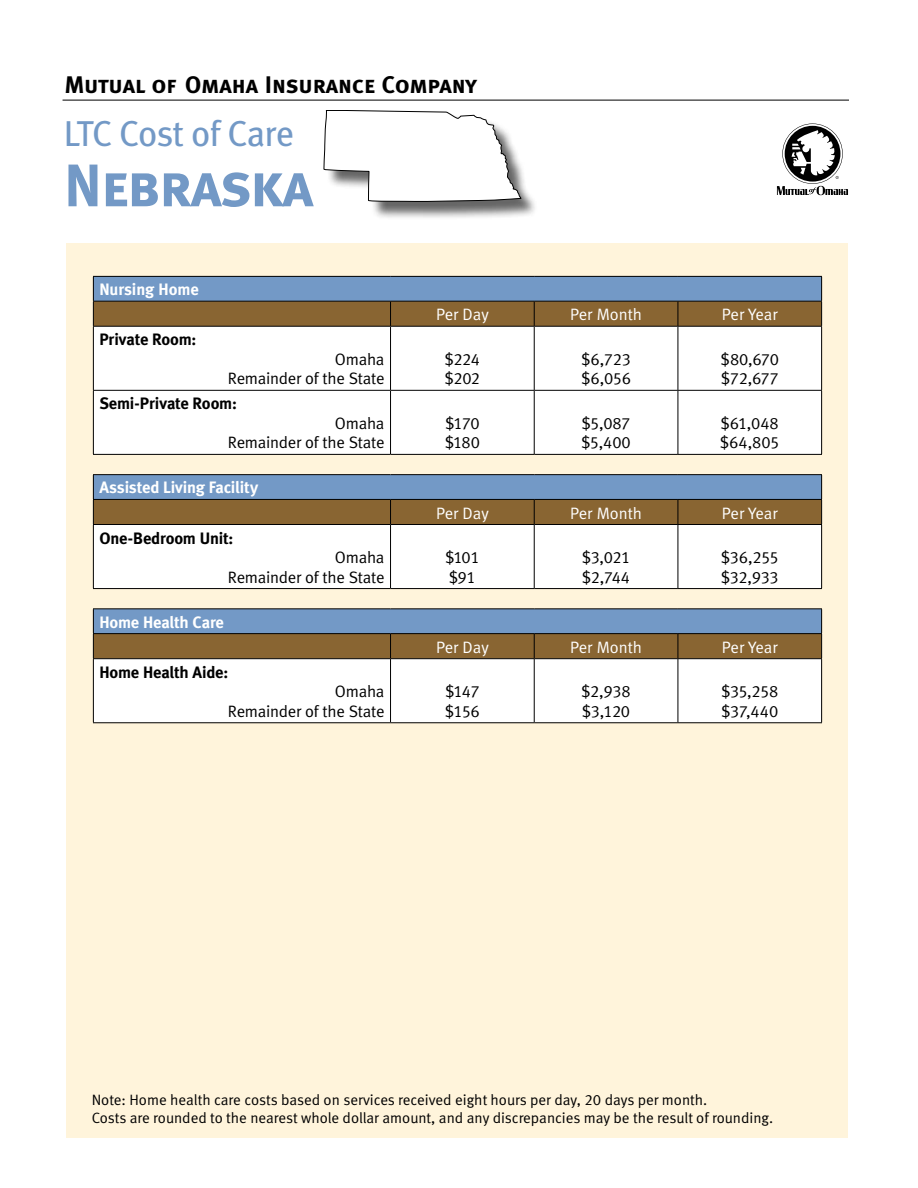
<style>
.page{position:relative;width:918px;height:1188px;background:#fff}
.page>*{position:absolute;margin:0;border:0;box-sizing:border-box;transform-origin:0 0}
.t1{font:60px "Meta Bold LF Caps";letter-spacing:-.02em;color:#7399c6}
.t2{font:36px "Meta Book LF";letter-spacing:-.025em;color:#7399c6}
.t3{font:24px "Meta Bold LF Caps";letter-spacing:-.01em;color:#000}
.t4{font:16.5px/19.5px "Meta Normal LF";letter-spacing:-.02em;color:#000}
.t5{font:16.5px "Meta Normal LF";color:#fff}
.t6{font:16.5px "Meta Bold LF";letter-spacing:-.01em;color:#000}
.t7{font:16.5px "Meta Bold LF";letter-spacing:-.01em;color:#fff}
.t8{font:15px/18px "Meta Normal LF";color:#000}
</style>
<div class="page">
<svg style="left:777px;top:124px;width:71px;height:71px"></svg>
<hr style="left:63px;top:100px;width:786px;height:1px;background:#000">
<div style="left:67px;top:243px;width:781px;height:895px;background:#fff4db"></div>
<div style="left:327px;top:113px;width:211px;height:107px;background:#000;opacity:.6"></div>
<svg style="left:324px;top:110px;width:197px;height:92px"></svg>
<div style="left:94px;top:327px;width:727px;height:127px;background:#fff"></div>
<hr style="left:93px;top:276px;width:298px;height:1px;background:#000">
<hr style="left:391px;top:276px;width:143px;height:1px;background:#000">
<hr style="left:534px;top:276px;width:144px;height:1px;background:#000">
<hr style="left:678px;top:276px;width:144px;height:1px;background:#000">
<svg style="left:93px;top:277px;width:729px;height:49px;background:#7a7b77"></svg>
<hr style="left:93px;top:326px;width:298px;height:1px;background:#000">
<hr style="left:93px;top:327px;width:1px;height:63px;background:#000">
<hr style="left:391px;top:326px;width:143px;height:1px;background:#000">
<hr style="left:390px;top:327px;width:1px;height:63px;background:#000">
<hr style="left:534px;top:326px;width:144px;height:1px;background:#000">
<hr style="left:534px;top:327px;width:1px;height:63px;background:#000">
<hr style="left:678px;top:326px;width:144px;height:1px;background:#000">
<hr style="left:678px;top:327px;width:1px;height:63px;background:#000">
<hr style="left:821px;top:327px;width:1px;height:63px;background:#000">
<hr style="left:93px;top:390px;width:298px;height:1px;background:#000">
<hr style="left:93px;top:391px;width:1px;height:63px;background:#000">
<hr style="left:391px;top:390px;width:143px;height:1px;background:#000">
<hr style="left:390px;top:391px;width:1px;height:63px;background:#000">
<hr style="left:534px;top:390px;width:144px;height:1px;background:#000">
<hr style="left:534px;top:391px;width:1px;height:63px;background:#000">
<hr style="left:678px;top:390px;width:144px;height:1px;background:#000">
<hr style="left:678px;top:391px;width:1px;height:63px;background:#000">
<hr style="left:821px;top:391px;width:1px;height:63px;background:#000">
<hr style="left:93px;top:454px;width:298px;height:1px;background:#000">
<hr style="left:391px;top:454px;width:143px;height:1px;background:#000">
<hr style="left:534px;top:454px;width:144px;height:1px;background:#000">
<hr style="left:678px;top:454px;width:144px;height:1px;background:#000">
<div style="left:94px;top:525px;width:727px;height:63px;background:#fff"></div>
<hr style="left:93px;top:474px;width:298px;height:1px;background:#000">
<hr style="left:391px;top:474px;width:143px;height:1px;background:#000">
<hr style="left:534px;top:474px;width:144px;height:1px;background:#000">
<hr style="left:678px;top:474px;width:144px;height:1px;background:#000">
<svg style="left:93px;top:475px;width:729px;height:49px;background:#7a7b78"></svg>
<hr style="left:93px;top:524px;width:298px;height:1px;background:#000">
<hr style="left:93px;top:525px;width:1px;height:63px;background:#000">
<hr style="left:391px;top:524px;width:143px;height:1px;background:#000">
<hr style="left:390px;top:525px;width:1px;height:63px;background:#000">
<hr style="left:534px;top:524px;width:144px;height:1px;background:#000">
<hr style="left:534px;top:525px;width:1px;height:63px;background:#000">
<hr style="left:678px;top:524px;width:144px;height:1px;background:#000">
<hr style="left:678px;top:525px;width:1px;height:63px;background:#000">
<hr style="left:821px;top:525px;width:1px;height:63px;background:#000">
<hr style="left:93px;top:588px;width:298px;height:1px;background:#000">
<hr style="left:391px;top:588px;width:143px;height:1px;background:#000">
<hr style="left:534px;top:588px;width:144px;height:1px;background:#000">
<hr style="left:678px;top:588px;width:144px;height:1px;background:#000">
<div style="left:94px;top:659px;width:727px;height:63px;background:#fff"></div>
<hr style="left:93px;top:608px;width:298px;height:1px;background:#000">
<hr style="left:391px;top:608px;width:143px;height:1px;background:#000">
<hr style="left:534px;top:608px;width:144px;height:1px;background:#000">
<hr style="left:678px;top:608px;width:144px;height:1px;background:#000">
<svg style="left:93px;top:609px;width:729px;height:49px;background:#7a7a77"></svg>
<hr style="left:93px;top:658px;width:298px;height:1px;background:#000">
<hr style="left:93px;top:659px;width:1px;height:63px;background:#000">
<hr style="left:391px;top:658px;width:143px;height:1px;background:#000">
<hr style="left:390px;top:659px;width:1px;height:63px;background:#000">
<hr style="left:534px;top:658px;width:144px;height:1px;background:#000">
<hr style="left:534px;top:659px;width:1px;height:63px;background:#000">
<hr style="left:678px;top:658px;width:144px;height:1px;background:#000">
<hr style="left:678px;top:659px;width:1px;height:63px;background:#000">
<hr style="left:821px;top:659px;width:1px;height:63px;background:#000">
<hr style="left:93px;top:722px;width:298px;height:1px;background:#000">
<hr style="left:391px;top:722px;width:143px;height:1px;background:#000">
<hr style="left:534px;top:722px;width:144px;height:1px;background:#000">
<hr style="left:678px;top:722px;width:144px;height:1px;background:#000">
<h3 class="t3" style="left:64px;top:70px;width:414px">Mutual of Omaha Insurance Company</h3>
<h2 class="t2" style="left:64px;top:113px;width:232px">LTC Cost of Care</h2>
<h1 class="t1" style="left:64px;top:150px;width:251px">Nebraska</h1>
<p class="t7" style="left:99px;top:280px;width:101px">Nursing Home</p>
<p class="t6" style="left:99px;top:330px;width:99px">Private Room:</p>
<p class="t5" style="left:436px;top:305px;width:54px">Per Day</p>
<p class="t5" style="left:570px;top:305px;width:73px">Per Month</p>
<p class="t5" style="left:722px;top:305px;width:57px">Per Year</p>
<p class="t4" style="left:228px;top:349px;width:158px;text-align:right">Omaha<br>Remainder of the State</p>
<p class="t4" style="left:445px;top:349px;width:37px">$224 $202</p>
<p class="t4" style="left:581px;top:349px;width:51px">$6,723 $6,056</p>
<p class="t4" style="left:721px;top:349px;width:60px">$80,670 $72,677</p>
<p class="t6" style="left:99px;top:394px;width:139px">Semi-Private Room:</p>
<p class="t4" style="left:228px;top:413px;width:158px;text-align:right">Omaha<br>Remainder of the State</p>
<p class="t4" style="left:445px;top:413px;width:37px">$170 $180</p>
<p class="t4" style="left:581px;top:413px;width:51px">$5,087 $5,400</p>
<p class="t4" style="left:720px;top:413px;width:61px">$61,048 $64,805</p>
<p class="t7" style="left:99px;top:478px;width:160px">Assisted Living Facility</p>
<p class="t5" style="left:436px;top:503px;width:54px">Per Day</p>
<p class="t5" style="left:570px;top:503px;width:73px">Per Month</p>
<p class="t5" style="left:722px;top:503px;width:57px">Per Year</p>
<p class="t6" style="left:99px;top:528px;width:136px">One-Bedroom Unit:</p>
<p class="t4" style="left:228px;top:547px;width:158px;text-align:right">Omaha<br>Remainder of the State</p>
<p class="t4" style="left:445px;top:547px;width:36px">$101 $91</p>
<p class="t4" style="left:582px;top:547px;width:50px">$3,021 $2,744</p>
<p class="t4" style="left:721px;top:547px;width:59px">$36,255 $32,933</p>
<p class="t7" style="left:99px;top:612px;width:126px">Home Health Care</p>
<p class="t5" style="left:436px;top:637px;width:54px">Per Day</p>
<p class="t5" style="left:570px;top:637px;width:73px">Per Month</p>
<p class="t5" style="left:722px;top:637px;width:57px">Per Year</p>
<p class="t6" style="left:99px;top:662px;width:130px">Home Health Aide:</p>
<p class="t4" style="left:228px;top:682px;width:158px;text-align:right">Omaha<br>Remainder of the State</p>
<p class="t4" style="left:445px;top:682px;width:36px">$147 $156</p>
<p class="t4" style="left:581px;top:682px;width:51px">$2,938 $3,120</p>
<p class="t4" style="left:721px;top:682px;width:59px">$35,258 $37,440</p>
<p class="t8" style="left:92px;top:1091px;width:683px">Note: Home health care costs based on services received eight hours per day, 20 days per month.<br>Costs are rounded to the nearest whole dollar amount, and any discrepancies may be the result of rounding.</p>
</div>
